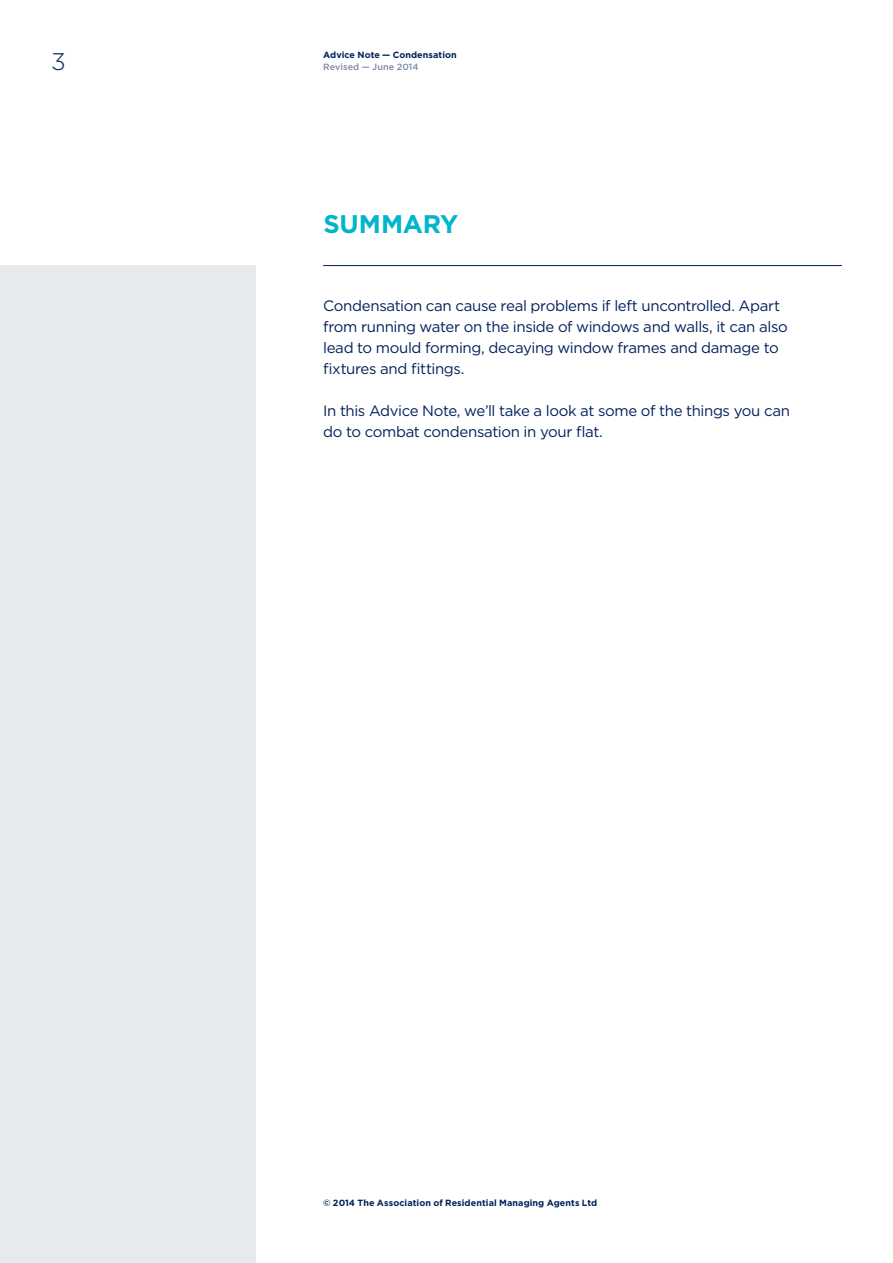
<style>
.page{position:relative;width:893px;height:1263px;background:#fff}
.page>*{position:absolute;margin:0;border:0;box-sizing:border-box;transform-origin:0 0}
.t1{font:700 25.5px "Gotham";letter-spacing:-.01em;color:#00b5cc}
.t2{font:300 24px "Gotham";color:#00215b}
.t3{font:15px/21px "Gotham";letter-spacing:-.025em;color:#00215b}
.t4{font:700 9px "Gotham";letter-spacing:.01em;color:#00215b}
.t5{font:500 9px "Gotham";letter-spacing:.01em;color:#7e86ad}
</style>
<div class="page">
<div style="left:0;top:266px;width:255px;height:997px;background:#e6eaed"></div>
<hr style="left:323px;top:265px;width:519px;height:1px;background:#00215b">
<h2 class="t2" style="left:51px;top:47px;width:16px">3</h2>
<p class="t4" style="left:323px;top:49px;width:135px">Advice Note — Condensation</p>
<p class="t5" style="left:323px;top:61px;width:97px">Revised — June 2014</p>
<h1 class="t1" style="left:324px;top:207px;width:136px">SUMMARY</h1>
<p class="t3" style="left:323px;top:294px;width:466px">Condensation can cause real problems if left uncontrolled. Apart from running water on the inside of windows and walls, it can also lead to mould forming, decaying window frames and damage to fixtures and fittings.</p>
<p class="t3" style="left:323px;top:399px;width:468px">In this Advice Note, we’ll take a look at some of the things you can do to combat condensation in your flat.</p>
<p class="t4" style="left:323px;top:1197px;width:276px">© 2014 The Association of Residential Managing Agents Ltd</p>
</div>
